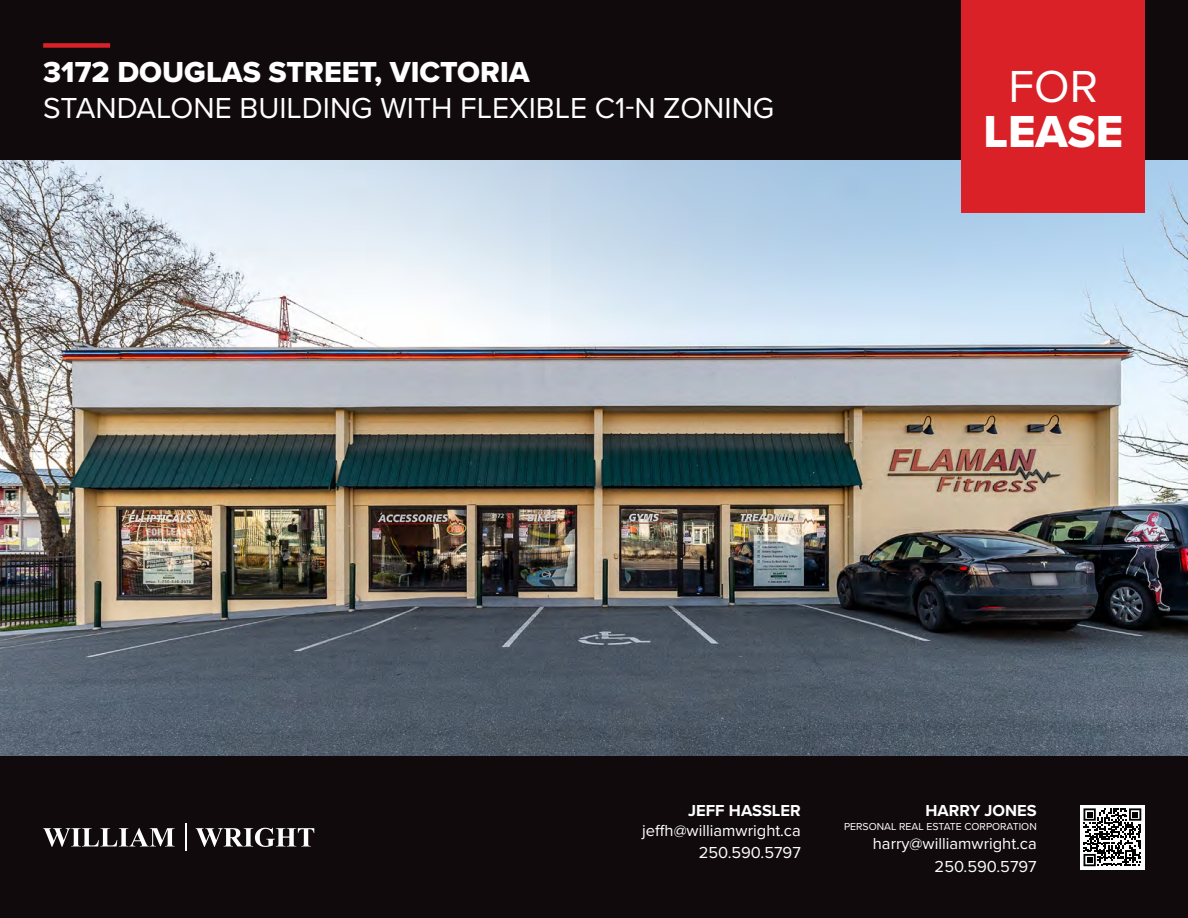
<style>
.page{position:relative;width:1188px;height:918px;background:#fff}
.page>*{position:absolute;margin:0;border:0;box-sizing:border-box;transform-origin:0 0}
.t1{font:46.5px "Proxima Nova Extrabld";color:#fff}
.t2{font:46.5px "Proxima Nova";color:#fff}
.t3{font:30px "Proxima Nova";color:#fff}
.t4{font:30px "Proxima Nova Extrabld";color:#fff}
.Front_Page_Contact_Light{font:16.5px "Proxima Nova";color:#fff}
.t5{font:700 16.5px "Proxima Nova";color:#fff}
.t6{font:10.5px "Proxima Nova";color:#fff}
</style>
<div class="page">
<img style="left:0;top:160px;width:1188px;height:597px">
<div style="left:0;top:0;width:1188px;height:160px;background:#110a0c"></div>
<div style="left:0;top:757px;width:1188px;height:161px;background:#110a0c"></div>
<div style="left:962px;top:0;width:183px;height:213px;background:#da2128"></div>
<div style="left:43px;top:43px;width:67px;height:5px;background:#da2128"></div>
<div style="left:1080px;top:805px;width:65px;height:65px;background:#fff"></div>
<svg style="left:1084px;top:808px;width:57px;height:58px"></svg>
<svg style="left:43px;top:828px;width:132px;height:19px"></svg>
<svg style="left:196px;top:828px;width:118px;height:19px"></svg>
<hr style="left:185px;top:823px;width:2px;height:28px;background:#fff">
<p class="t4" style="left:43px;top:50px;width:488px">3172 DOUGLAS STREET, VICTORIA</p>
<p class="t3" style="left:43px;top:90px;width:733px">STANDALONE BUILDING WITH FLEXIBLE C1-N ZONING</p>
<p class="t2" style="left:1009px;top:59px;width:91px">FOR</p>
<p class="t1" style="left:983px;top:97px;width:141px">LEASE</p>
<p class="t5" style="left:688px;top:801px;width:114px">JEFF HASSLER</p>
<p class="Front_Page_Contact_Light" style="left:642px;top:820px;width:160px">jeffh@williamwright.ca</p>
<p class="Front_Page_Contact_Light" style="left:699px;top:843px;width:104px">250.590.5797</p>
<p class="t5" style="left:925px;top:801px;width:113px">HARRY JONES</p>
<p class="t6" style="left:844px;top:820px;width:194px">PERSONAL REAL ESTATE CORPORATION</p>
<p class="Front_Page_Contact_Light" style="left:873px;top:834px;width:165px">harry@williamwright.ca</p>
<p class="Front_Page_Contact_Light" style="left:935px;top:856px;width:104px">250.590.5797</p>
</div>
